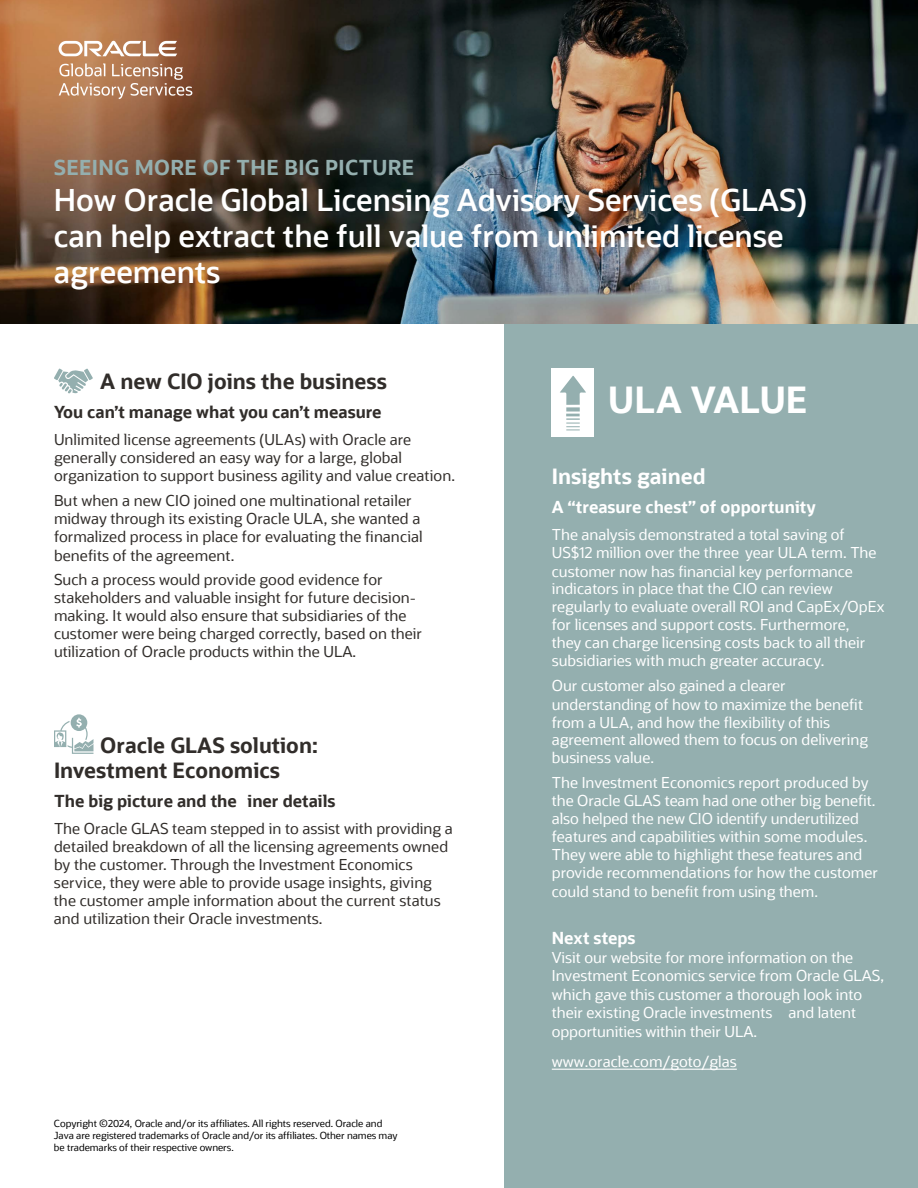
<style>
.page{position:relative;width:918px;height:1188px;background:#fff}
.page>*{position:absolute;margin:0;border:0;box-sizing:border-box;transform-origin:0 0}
.t1{font:700 36px "Oracle Sans";letter-spacing:.005em;color:#fff}
.t2{font:600 30px/36px "Oracle Sans";color:#fff}
.t3{font:700 21px/25.2px "Oracle Sans";color:#312d2a}
.t4{font:700 21px "Oracle Sans";color:#fff}
.t5{font:700 20.55px "Oracle Sans";letter-spacing:.02em;color:#94afaf}
.t6{font:700 16.5px "Oracle Sans";color:#312d2a}
.t7{font:700 16.5px "Oracle Sans";color:#fff}
.t8{font:15px/18px "Oracle Sans";letter-spacing:-.005em;color:#fff}
.t9{font:15px/18px "Oracle Sans";color:#312d2a}
.t10{font:9.75px/12px "Oracle Sans";letter-spacing:-.005em;color:#000}
</style>
<div class="page">
<div style="left:504px;top:294px;width:414px;height:894px;background:#94afaf"></div>
<img style="left:0;top:0;width:918px;height:324px">
<div style="left:552px;top:369px;width:42px;height:68px;background:#fff"></div>
<div style="left:566px;top:407px;width:14px;height:5px;background:#94afaf"></div>
<svg style="left:566px;top:414px;width:14px;height:17px"></svg>
<svg style="left:54px;top:369px;width:39px;height:25px"></svg>
<svg style="left:54px;top:714px;width:39px;height:40px"></svg>
<svg style="left:560px;top:376px;width:26px;height:29px"></svg>
<img style="left:48px;top:31px;width:153px;height:76px">
<hr style="left:552px;top:1069px;width:185px;height:1px;background:#fff">
<h2 class="t5" style="left:54px;top:155px;width:362px">SEEING MORE OF THE BIG PICTURE</h2>
<h2 class="t2" style="left:54px;top:183px;width:755px">How Oracle Global Licensing Advisory Services (GLAS) can help extract the full value from unlimited license agreements</h2>
<p class="t3" style="left:100px;top:369px;width:288px">A new CIO joins the business</p>
<p class="t6" style="left:54px;top:401px;width:329px">You can’t manage what you can’t measure</p>
<p class="t9" style="left:54px;top:431px;width:403px">Unlimited license agreements (ULAs) with Oracle are generally considered an easy way for a large, global organization to support business agility and value creation.</p>
<p class="t9" style="left:54px;top:492px;width:370px">But when a new CIO joined one multinational retailer midway through its existing Oracle ULA, she wanted a formalized process in place for evaluating the financial benefits of the agreement.</p>
<p class="t9" style="left:54px;top:571px;width:370px">Such a process would provide good evidence for stakeholders and valuable insight for future decision&shy;making. It would also ensure that subsidiaries of the customer were being charged correctly, based on their utilization of Oracle products within the ULA.</p>
<p class="t3" style="left:54px;top:732px;width:265px;text-indent:46px">Oracle GLAS solution:<br>Investment Economics</p>
<p class="t6" style="left:54px;top:790px;width:283px">The big picture and the iner details</p>
<p class="t9" style="left:54px;top:820px;width:400px">The Oracle GLAS team stepped in to assist with providing a detailed breakdown of all the licensing agreements owned by the customer. Through the Investment Economics service, they were able to provide usage insights, giving the customer ample information about the current status and utilization their Oracle investments.</p>
<p class="t10" style="left:54px;top:1117px;width:345px">Copyright ©2024, Oracle and/or its affiliates. All rights reserved. Oracle and<br>Java are registered trademarks of Oracle and/or its affiliates. Other names may be trademarks of their respective owners.</p>
<h1 class="t1" style="left:608px;top:378px;width:201px">ULA VALUE</h1>
<p class="t4" style="left:552px;top:463px;width:155px">Insights gained</p>
<p class="t7" style="left:552px;top:496px;width:265px">A “treasure chest” of opportunity</p>
<p class="t8" style="left:552px;top:526px;width:334px">The analysis demonstrated a total saving of US$12 million over the three year ULA term. The customer now has financial key performance indicators in place that the CIO can review regularly to evaluate overall ROI and CapEx/OpEx for licenses and support costs. Furthermore,<br>they can charge licensing costs back to all their subsidiaries with much greater accuracy.</p>
<p class="t8" style="left:552px;top:677px;width:318px">Our customer also gained a clearer understanding of how to maximize the benefit from a ULA, and how the flexibility of this agreement allowed them to focus on delivering business value.</p>
<p class="t8" style="left:552px;top:773px;width:328px">The Investment Economics report produced by the Oracle GLAS team had one other big benefit. also helped the new CIO identify underutilized features and capabilities within some modules.<br>They were able to highlight these features and provide recommendations for how the customer could stand to benefit from using them.</p>
<p class="t7" style="left:552px;top:927px;width:85px">Next steps</p>
<p class="t8" style="left:552px;top:948px;width:334px;line-height:18.5px">Visit our website for more information on the Investment Economics service from Oracle GLAS, which gave this customer a thorough look into their existing Oracle investments and latent opportunities within their ULA.</p>
<p class="t8" style="left:552px;top:1052px;width:186px">www.oracle.com/goto/glas</p>
</div>
